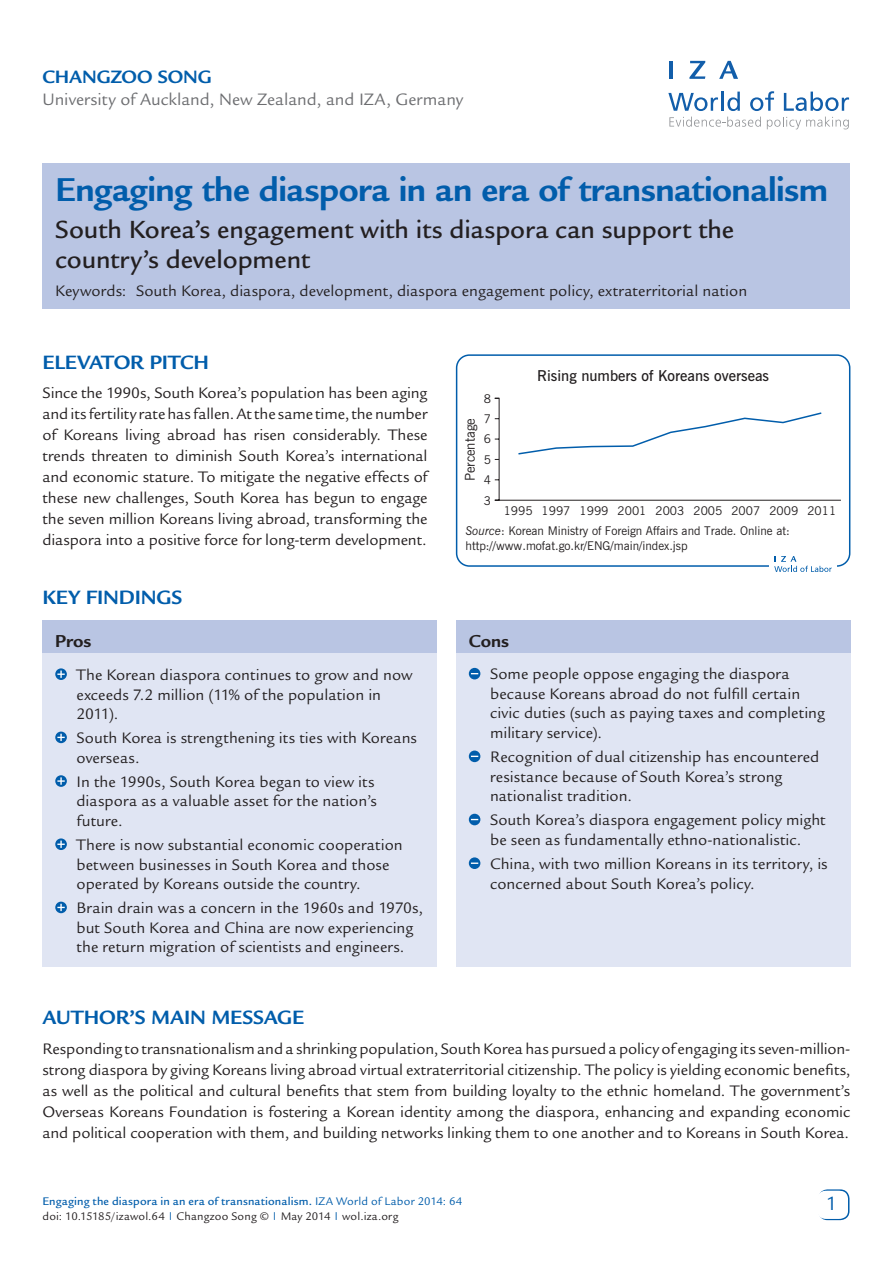
<style>
.page{position:relative;width:893px;height:1263px;background:#fff}
.page>*{position:absolute;margin:0;border:0;box-sizing:border-box;transform-origin:0 0}
.t1{font:700 36px "Legacy Sans Std";letter-spacing:-.015em;color:#015dab}
.t2{font:500 27px/30px "Legacy Sans Std";letter-spacing:-.005em;color:#231f20}
.t3{font:700 21px "Legacy Sans Std";letter-spacing:-.01em;color:#015dab}
.t4{font:21px "Legacy Sans Std";color:#015dab}
.t5{font:700 19.5px "Legacy Sans Std";letter-spacing:-.005em;color:#015dab}
.t6{font:700 18.75px "Legacy Sans Std";color:#231f20}
.t7{font:18px "Legacy Sans Std";color:#6c6d70}
.t8{font:16.5px/19.5px "Legacy Sans Std";letter-spacing:.005em;color:#231f20}
.t9{font:600 15px "News Gothic BT";color:#231f20}
.t10{font:13.5px "News Gothic BT";color:#231f20}
.t11{font:12px/20.4px "News Gothic BT";color:#231f20}
.t12{font:12px/15px "Legacy Sans Std";letter-spacing:.015em;color:#231f20}
.s1{font-style:italic}
.s2{font-weight:500;color:#015dab}
.s3{color:#015dab}
</style>
<div class="page">
<div style="left:818px;top:1189px;width:31px;height:31px;border:2px solid #015dab;border-radius:9px"></div>
<div style="left:817px;top:1191px;width:30px;height:28px;background:#fff;border-radius:9px"></div>
<svg style="left:668px;top:93px;width:50px;height:18px"></svg>
<hr style="left:721px;top:92px;width:3px;height:19px;background:#125eaa">
<svg style="left:727px;top:92px;width:13px;height:19px"></svg>
<svg style="left:750px;top:91px;width:24px;height:20px"></svg>
<svg style="left:784px;top:92px;width:65px;height:19px"></svg>
<svg style="left:669px;top:117px;width:92px;height:10px"></svg>
<svg style="left:767px;top:117px;width:82px;height:12px"></svg>
<hr style="left:669px;top:61px;width:4px;height:18px;background:#125eaa">
<svg style="left:689px;top:61px;width:16px;height:18px"></svg>
<svg style="left:719px;top:61px;width:19px;height:18px"></svg>
<div style="left:456px;top:623px;width:394px;height:344px;background:#e0e5f3"></div>
<div style="left:43px;top:623px;width:394px;height:344px;background:#e0e5f3"></div>
<div style="left:43px;top:621px;width:394px;height:32px;background:#b9c5e3"></div>
<div style="left:456px;top:621px;width:394px;height:32px;background:#b9c5e3"></div>
<svg style="left:55px;top:668px;width:12px;height:12px"></svg>
<svg style="left:57px;top:670px;width:8px;height:8px"></svg>
<svg style="left:55px;top:731px;width:12px;height:12px"></svg>
<svg style="left:57px;top:734px;width:8px;height:7px"></svg>
<svg style="left:55px;top:775px;width:12px;height:12px"></svg>
<svg style="left:57px;top:777px;width:8px;height:8px"></svg>
<svg style="left:55px;top:838px;width:12px;height:12px"></svg>
<svg style="left:57px;top:840px;width:8px;height:8px"></svg>
<svg style="left:55px;top:902px;width:12px;height:11px"></svg>
<svg style="left:57px;top:904px;width:8px;height:7px"></svg>
<svg style="left:469px;top:668px;width:11px;height:11px"></svg>
<svg style="left:469px;top:750px;width:11px;height:12px"></svg>
<svg style="left:469px;top:814px;width:11px;height:11px"></svg>
<div style="left:469px;top:857px;width:11px;height:12px;background:#015dab;border-radius:50%"></div>
<svg style="left:471px;top:862px;width:7px;height:2px"></svg>
<div style="left:43px;top:163px;width:807px;height:146px;background:#b9c5e3"></div>
<div style="left:456px;top:354px;width:394px;height:213px;border:2px solid #015dab;border-radius:13px"></div>
<svg style="left:494px;top:397px;width:347px;height:104px"></svg>
<div style="left:769px;top:551px;width:68px;height:25px;background:#fff"></div>
<svg style="left:774px;top:556px;width:58px;height:16px"></svg>
<p class="t5" style="left:43px;top:66px;width:171px">Changzoo Song</p>
<p class="t7" style="left:43px;top:89px;width:422px">University of Auckland, New Zealand, and IZA, Germany</p>
<h1 class="t1" style="left:55px;top:169px;width:774px">Engaging the diaspora in an era of transnationalism</h1>
<h2 class="t2" style="left:55px;top:214px;width:680px">South Korea’s engagement with its diaspora can support the country’s development</h2>
<p class="t8" style="left:55px;top:282px;width:693px">Keywords: South Korea, diaspora, development, diaspora engagement policy, extraterritorial nation</p>
<p class="t3" style="left:43px;top:350px;width:165px">ELEVATOR PITCH</p>
<p class="t8" style="left:43px;top:383px;width:387px;line-height:21px;text-align:justify">Since the 1990s, South Korea’s population has been aging and its fertility rate has fallen. At the same time, the number of Koreans living abroad has risen considerably. These trends threaten to diminish South Korea’s international and economic stature. To mitigate the negative effects of these new challenges, South Korea has begun to engage the seven million Koreans living abroad, transforming the diaspora into a positive force for long-term development.</p>
<p class="t3" style="left:43px;top:585px;width:141px">KEY FINDINGS</p>
<p class="t6" style="left:55px;top:630px;width:38px">Pros</p>
<p class="t8" style="left:77px;top:665px;width:337px">The Korean diaspora continues to grow and now exceeds 7.2 million (11% of the population in<br>2011).</p>
<p class="t8" style="left:77px;top:728px;width:342px">South Korea is strengthening its ties with Koreans overseas.</p>
<p class="t8" style="left:77px;top:772px;width:302px">In the 1990s, South Korea began to view its diaspora as a valuable asset for the nation’s future.</p>
<p class="t8" style="left:77px;top:835px;width:328px">There is now substantial economic cooperation between businesses in South Korea and those operated by Koreans outside the country.</p>
<p class="t8" style="left:77px;top:898px;width:348px">Brain drain was a concern in the 1960s and 1970s, but South Korea and China are now experiencing the return migration of scientists and engineers.</p>
<p class="t11" style="left:484px;top:388px;width:9px;text-align:justify">8<br>7<br>6<br>5<br>4<br>3</p>
<p class="t10" style="left:462px;top:481px;width:64px;rotate:-90deg">Percentage</p>
<p class="t9" style="left:537px;top:367px;width:233px">Rising numbers of Koreans overseas</p>
<p class="t11" style="left:504px;top:500px;width:334px">1995 1997 1999 2001 2003 2005 2007 2009 2011</p>
<p class="t11" style="left:465px;top:523px;width:326px;line-height:15px"><span class="s1">Source</span>: Korean Ministry of Foreign Affairs and Trade. Online at: http://www.mofat.go.kr/ENG/main/index.jsp</p>
<p class="t6" style="left:469px;top:630px;width:42px">Cons</p>
<p class="t8" style="left:490px;top:665px;width:336px">Some people oppose engaging the diaspora because Koreans abroad do not fulfill certain civic duties (such as paying taxes and completing military service).</p>
<p class="t8" style="left:490px;top:747px;width:331px">Recognition of dual citizenship has encountered resistance because of South Korea’s strong nationalist tradition.</p>
<p class="t8" style="left:490px;top:810px;width:337px">South Korea’s diaspora engagement policy might be seen as fundamentally ethno-nationalistic.</p>
<p class="t8" style="left:490px;top:854px;width:339px">China, with two million Koreans in its territory, is concerned about South Korea’s policy.</p>
<p class="t3" style="left:43px;top:1005px;width:263px">AUTHO R’S MAIN MESSAG E</p>
<p class="t8" style="left:43px;top:1038px;width:809px;line-height:21px;text-align:justify">Responding to transnationalism and a shrinking population, South Korea has pursued a policy of engaging its seven-million&shy;strong diaspora by giving Koreans living abroad virtual extraterritorial citizenship. The policy is yielding economic benefits, as well as the political and cultural benefits that stem from building loyalty to the ethnic homeland. The government’s Overseas Koreans Foundation is fostering a Korean identity among the diaspora, enhancing and expanding economic and political cooperation with them, and building networks linking them to one another and to Koreans in South Korea.</p>
<p class="t12" style="left:43px;top:1193px;width:421px"><span class="s2">Engaging the diaspora in an era of transnationalism.</span> <span class="s3">IZA World of Labor 2014: 64 </span>doi: 10.15185/izawol.64 <sup>|</sup> Changzoo Song © <sup>|</sup> May 2014 <sup>|</sup> wol.iza.org</p>
<p class="t4" style="left:828px;top:1192px;width:13px">1</p>
</div>
